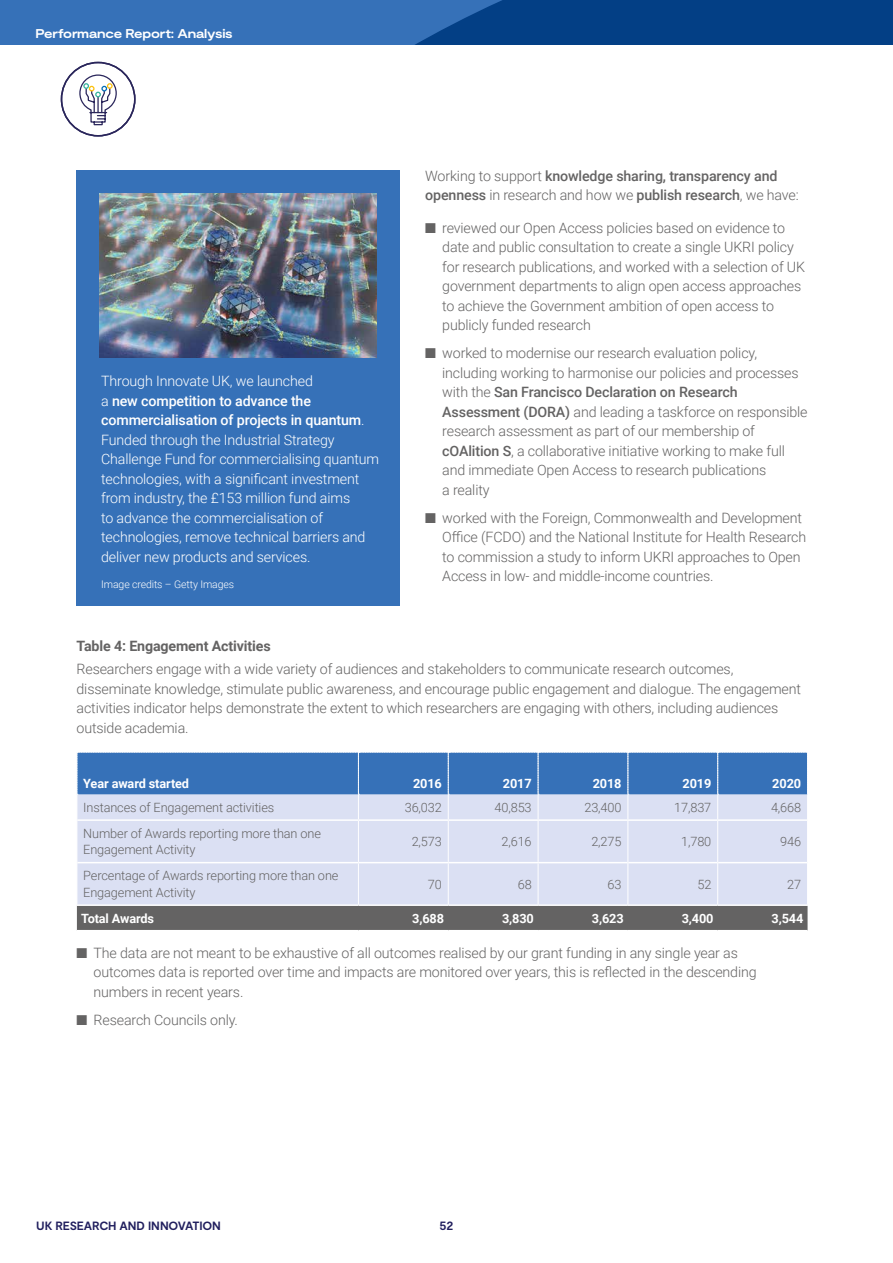
<style>
.page{position:relative;width:893px;height:1263px;background:#fff}
.page>*{position:absolute;margin:0;border:0;box-sizing:border-box;transform-origin:0 0}
.t1{font:300 14.25px/19.5px "Roboto";letter-spacing:-.01em;color:#646363}
.t2{font:300 14.25px/19.5px "Roboto";letter-spacing:-.01em;color:#fff}
.t3{font:500 14.25px/19.5px "Roboto";letter-spacing:-.01em;color:#646363}
.t4{font:700 14.25px "Roboto";letter-spacing:-.01em;color:#646363}
.t5{font:300 12.75px/16.5px "Roboto";letter-spacing:-.01em;color:#646363}
.t6{font:700 12.75px "Roboto";letter-spacing:-.01em;color:#fff}
.t7{font:700 expanded 12.75px "Moderat";letter-spacing:-.015em;color:#fff}
.t8{font:700 12px "Moderat";letter-spacing:-.015em;color:#211f5e}
.t9{font:300 10.5px "Roboto";letter-spacing:-.01em;color:#fff}
.s1{font-weight:500}
.s2{font-weight:300}
</style>
<div class="page">
<div style="left:0;top:0;width:893px;height:45px;background:#3671b8"></div>
<svg style="left:415px;top:0;width:478px;height:45px;background:#074389"></svg>
<div style="left:78px;top:821px;width:729px;height:83px;background:#dbe0f3"></div>
<div style="left:77px;top:906px;width:730px;height:24px;background:#646363"></div>
<hr style="left:358px;top:821px;width:1px;height:41px;background:#fff">
<hr style="left:448px;top:821px;width:1px;height:41px;background:#fff">
<hr style="left:538px;top:821px;width:1px;height:41px;background:#fff">
<hr style="left:358px;top:863px;width:1px;height:41px;background:#fff">
<hr style="left:448px;top:863px;width:1px;height:41px;background:#fff">
<hr style="left:538px;top:863px;width:1px;height:41px;background:#fff">
<hr style="left:77px;top:862px;width:281px;height:1px;background:#fff">
<hr style="left:358px;top:862px;width:90px;height:1px;background:#fff">
<hr style="left:448px;top:862px;width:90px;height:1px;background:#fff">
<hr style="left:538px;top:862px;width:89px;height:1px;background:#fff">
<hr style="left:628px;top:862px;width:89px;height:1px;background:#fff">
<hr style="left:718px;top:862px;width:89px;height:1px;background:#fff">
<hr style="left:627px;top:821px;width:1px;height:42px;background:#fff">
<hr style="left:717px;top:821px;width:1px;height:42px;background:#fff">
<hr style="left:627px;top:863px;width:1px;height:41px;background:#fff">
<hr style="left:717px;top:863px;width:1px;height:41px;background:#fff">
<svg style="left:77px;top:752px;width:731px;height:68px;background:#789dcf"></svg>
<div style="left:61px;top:62px;width:75px;height:75px;background:#fff;border:2px solid #2a265b;border-radius:50%"></div>
<div style="left:61px;top:62px;width:75px;height:75px;border:2px solid #2a265b;border-radius:50%"></div>
<svg style="left:79px;top:74px;width:38px;height:52px"></svg>
<div style="left:77px;top:170px;width:323px;height:435px;background:#3671b8"></div>
<img style="left:100px;top:194px;width:276px;height:163px">
<p class="t7" style="left:35px;top:26px;width:199px">Performance Report: Analysis</p>
<p class="t2" style="left:101px;top:371px;width:280px">Through Innovate UK, we launched<br>a <span class="s1">new competition to advance the commercialisation of projects in quantum</span>.<br>Funded through the Industrial Strategy Challenge Fund for commercialising quantum technologies, with a significant investment from industry, the £153 million fund aims<br>to advance the commercialisation of technologies, remove technical barriers and deliver new products and services.</p>
<p class="t9" style="left:101px;top:577px;width:134px">Image credits – Getty Images</p>
<p class="t3" style="left:425px;top:165px;width:375px"><span class="s2">Working to support</span> knowledge sharing, transparency and openness <span class="s2">in research and how we</span> publish research<span class="s2">, we have:</span></p>
<p class="t1" style="left:442px;top:217px;width:364px;text-indent:-17px">■ reviewed our Open Access policies based on evidence to date and public consultation to create a single UKRI policy for research publications, and worked with a selection of UK government departments to align open access approaches to achieve the Government ambition of open access to publicly funded research</p>
<p class="t1" style="left:442px;top:343px;width:367px;text-indent:-17px">■ worked to modernise our research evaluation policy, including working to harmonise our policies and processes with the <span class="s1">San Francisco Declaration on Research Assessment (DORA)</span> and leading a taskforce on responsible research assessment as part of our membership of <span class="s1">cOAlition S</span>, a collaborative initiative working to make full and immediate Open Access to research publications<br>a reality</p>
<p class="t1" style="left:442px;top:507px;width:366px;text-indent:-17px">■ worked with the Foreign, Commonwealth and Development Office (FCDO) and the National Institute for Health Research to commission a study to inform UKRI approaches to Open Access in low- and middle-income countries.</p>
<p class="t4" style="left:77px;top:636px;width:196px">Table 4: Engagement Activities</p>
<p class="t1" style="left:77px;top:659px;width:726px">Researchers engage with a wide variety of audiences and stakeholders to communicate research outcomes, disseminate knowledge, stimulate public awareness, and encourage public engagement and dialogue. The engagement activities indicator helps demonstrate the extent to which researchers are engaging with others, including audiences outside academia.</p>
<p class="t6" style="left:83px;top:775px;width:107px">Year award started</p>
<p class="t6" style="left:413px;top:775px;width:30px">2016</p>
<p class="t6" style="left:503px;top:775px;width:30px">2017</p>
<p class="t6" style="left:593px;top:775px;width:30px">2018</p>
<p class="t6" style="left:682px;top:775px;width:30px">2019</p>
<p class="t6" style="left:772px;top:775px;width:30px">2020</p>
<p class="t5" style="left:83px;top:799px;width:192px">Instances of Engagement activities</p>
<p class="t5" style="left:405px;top:799px;width:39px">36,032</p>
<p class="t5" style="left:495px;top:799px;width:39px">40,853</p>
<p class="t5" style="left:584px;top:799px;width:39px">23,400</p>
<p class="t5" style="left:674px;top:799px;width:39px">17,837</p>
<p class="t5" style="left:771px;top:799px;width:32px">4,668</p>
<p class="t5" style="left:83px;top:825px;width:239px">Number of Awards reporting more than one<br>Engagement Activity</p>
<p class="t5" style="left:412px;top:833px;width:32px">2,573</p>
<p class="t5" style="left:501px;top:833px;width:32px">2,616</p>
<p class="t5" style="left:591px;top:833px;width:32px">2,275</p>
<p class="t5" style="left:681px;top:833px;width:32px">1,780</p>
<p class="t5" style="left:780px;top:833px;width:22px">946</p>
<p class="t5" style="left:83px;top:867px;width:257px">Percentage of Awards reporting more than one<br>Engagement Activity</p>
<p class="t5" style="left:428px;top:875px;width:15px">70</p>
<p class="t5" style="left:518px;top:875px;width:15px">68</p>
<p class="t5" style="left:608px;top:875px;width:15px">63</p>
<p class="t5" style="left:697px;top:875px;width:15px">52</p>
<p class="t5" style="left:787px;top:875px;width:15px">27</p>
<p class="t6" style="left:81px;top:909px;width:74px">Total Awards</p>
<p class="t6" style="left:412px;top:909px;width:33px">3,688</p>
<p class="t6" style="left:502px;top:909px;width:33px">3,830</p>
<p class="t6" style="left:592px;top:909px;width:33px">3,623</p>
<p class="t6" style="left:682px;top:909px;width:33px">3,400</p>
<p class="t6" style="left:771px;top:909px;width:33px">3,544</p>
<p class="t1" style="left:94px;top:942px;width:665px;text-indent:-17px">■ The data are not meant to be exhaustive of all outcomes realised by our grant funding in any single year as outcomes data is reported over time and impacts are monitored over years, this is reflected in the descending numbers in recent years.</p>
<p class="t1" style="left:77px;top:1009px;width:163px">■ Research Councils only.</p>
<p class="t8" style="left:36px;top:1218px;width:186px">UK RESEARCH AND INNOVATION</p>
<p class="t8" style="left:440px;top:1218px;width:15px">52</p>
</div>
